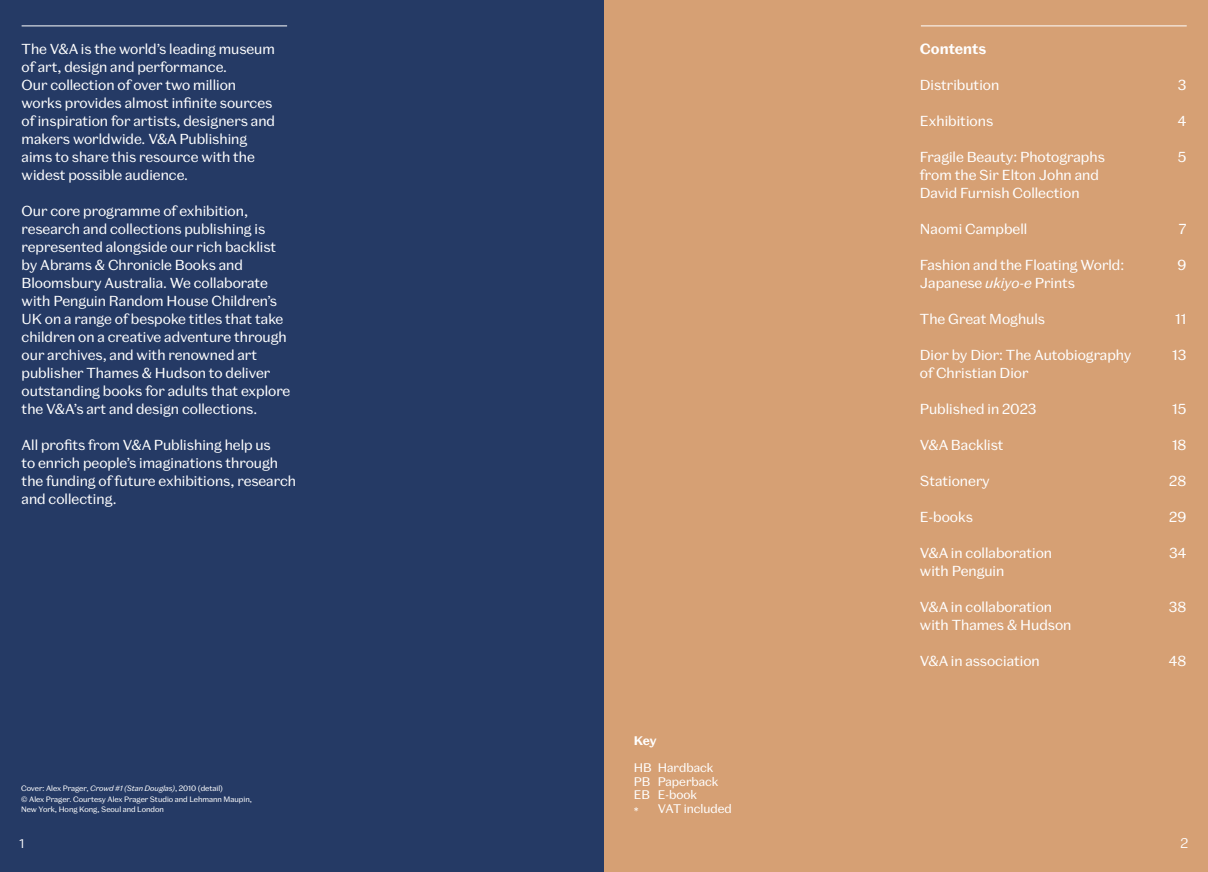
<style>
.page{position:relative;width:1208px;height:872px;background:#fff}
.page>*{position:absolute;margin:0;border:0;box-sizing:border-box;transform-origin:0 0}
.t1{font:700 14.25px "Spiller";letter-spacing:-.005em;color:#fff}
.t2{font:13.95px/18px "Spiller";color:#fff}
.t3{font:300 13.5px "V&A The Sans C6 s";color:#fff}
.t4{font:300 13.5px "Spiller";color:#fff}
.t5{font:12px/13.5px "Spiller";color:#fff}
.t6{font:700 12px "Spiller";color:#fff}
.t7{font:7.5px/10.5px "Spiller";color:#fff}
.s1{font-style:italic}
</style>
<div class="page">
<div style="left:0;top:0;width:604px;height:872px;background:#253a65"></div>
<div style="left:604px;top:0;width:604px;height:872px;background:#d6a074"></div>
<hr style="left:22px;top:26px;width:265px;height:1px;background:#fff">
<hr style="left:921px;top:26px;width:265px;height:1px;background:#fff">
<p class="t2" style="left:22px;top:40px;width:255px">The V&amp;A is the world’s leading museum of art, design and performance.<br>Our collection of over two million works provides almost infinite sources of inspiration for artists, designers and makers worldwide. V&amp;A Publishing aims to share this resource with the widest possible audience.</p>
<p class="t2" style="left:22px;top:202px;width:270px">Our core programme of exhibition, research and collections publishing is represented alongside our rich backlist by Abrams &amp; Chronicle Books and Bloomsbury Australia. We collaborate with Penguin Random House Children’s UK on a range of bespoke titles that take children on a creative adventure through our archives, and with renowned art publisher Thames &amp; Hudson to deliver outstanding books for adults that explore the V&amp;A’s art and design collections.</p>
<p class="t2" style="left:22px;top:436px;width:276px">All profits from V&amp;A Publishing help us<br>to enrich people’s imaginations through the funding of future exhibitions, research and collecting.</p>
<p class="t7" style="left:21px;top:783px;width:232px">Cover: Alex Prager, <span class="s1">Crowd #1 (Stan Douglas)</span>, 2010 (detail)<br>© Alex Prager. Courtesy Alex Prager Studio and Lehmann Maupin,<br>New York, Hong Kong, Seoul and London</p>
<p class="t6" style="left:634px;top:733px;width:25px">Key</p>
<p class="t5" style="left:634px;top:761px;width:100px">HB Hardback<br>PB Paperback<br>EB E-book<br>* VAT included</p>
<p class="t1" style="left:920px;top:40px;width:68px">Contents</p>
<p class="t2" style="left:920px;top:76px;width:81px">Distribution</p>
<p class="t2" style="left:920px;top:112px;width:75px">Exhibitions</p>
<p class="t2" style="left:920px;top:148px;width:186px">Fragile Beauty: Photographs from the Sir Elton John and<br>David Furnish Collection</p>
<p class="t2" style="left:920px;top:220px;width:109px">Naomi Campbell</p>
<p class="t2" style="left:920px;top:256px;width:206px">Fashion and the Floating World:<br>Japanese <span class="s1">ukiyo-e</span> Prints</p>
<p class="t2" style="left:920px;top:310px;width:127px">The Great Moghuls</p>
<p class="t2" style="left:920px;top:346px;width:213px">Dior by Dior: The Autobiography of Christian Dior</p>
<p class="t2" style="left:920px;top:400px;width:118px">Published in 2023</p>
<p class="t2" style="left:920px;top:436px;width:85px">V&amp;A Backlist</p>
<p class="t2" style="left:920px;top:472px;width:72px">Stationery</p>
<p class="t2" style="left:920px;top:508px;width:54px">E-books</p>
<p class="t2" style="left:920px;top:544px;width:134px">V&amp;A in collaboration with Penguin</p>
<p class="t2" style="left:920px;top:598px;width:153px">V&amp;A in collaboration with Thames &amp; Hudson</p>
<p class="t2" style="left:920px;top:652px;width:121px">V&amp;A in association</p>
<p class="t2" style="left:1177px;top:76px;width:10px">3</p>
<p class="t2" style="left:1177px;top:112px;width:10px">4</p>
<p class="t2" style="left:1177px;top:148px;width:10px">5</p>
<p class="t2" style="left:1178px;top:220px;width:9px">7</p>
<p class="t2" style="left:1177px;top:256px;width:10px">9</p>
<p class="t2" style="left:1175px;top:310px;width:13px">11</p>
<p class="t2" style="left:1172px;top:346px;width:16px">13</p>
<p class="t2" style="left:1172px;top:400px;width:16px">15</p>
<p class="t2" style="left:1172px;top:436px;width:16px">18</p>
<p class="t2" style="left:1169px;top:472px;width:19px">28</p>
<p class="t2" style="left:1169px;top:508px;width:19px">29</p>
<p class="t2" style="left:1169px;top:544px;width:19px">34</p>
<p class="t2" style="left:1168px;top:598px;width:19px">38</p>
<p class="t2" style="left:1168px;top:652px;width:19px">48</p>
<p class="t3" style="left:19px;top:834px;width:6px">1</p>
<p class="t4" style="left:1180px;top:835px;width:9px">2</p>
</div>
